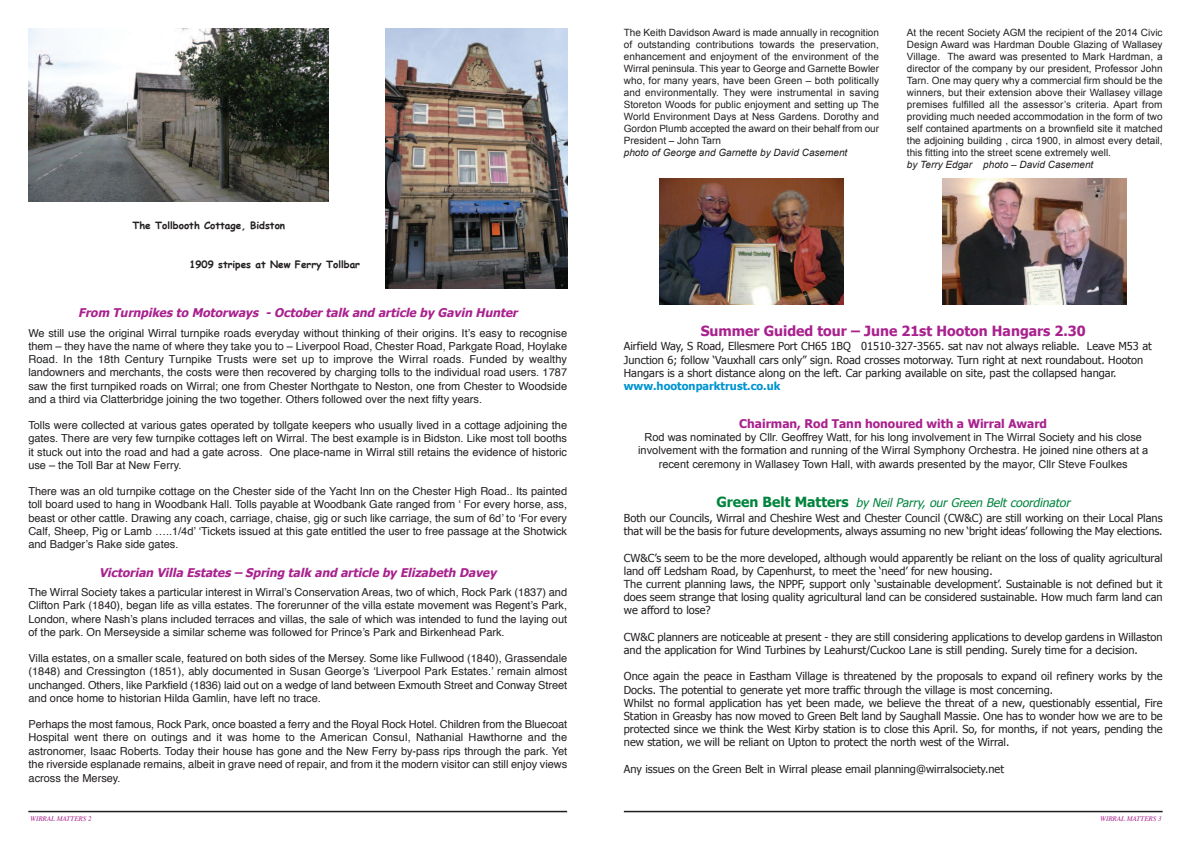
<style>
.page{position:relative;width:1191px;height:842px;background:#fff}
.page>*{position:absolute;margin:0;border:0;box-sizing:border-box;transform-origin:0 0}
.t1{font:700 14px "Tahoma";color:#a9218e}
.t2{font:italic 700 12px "Tahoma";color:#a9218e}
.t3{font:italic 12px "Tahoma";color:#00843d}
.t4{font:700 12px "Tahoma";color:#a9218e}
.t5{font:11px/13.2px "Helvetica";color:#231f20;text-align:justify}
.t6{font:11px/13.2px "Tahoma";color:#231f20}
.t7{font:11px/13.6px "Arial";color:#231f20;text-align:center}
.t8{font:700 11px "Tahoma";color:#0094d1}
.t9{font:10px/12px "Arial";color:#231f20;text-align:justify}
.t10{font:italic 10px "Arial";color:#231f20}
.t11{font:700 10px "Comic Sans MS";color:#231f20}
.t12{font:italic 7px "Times";color:#a9218e}
.s1{font-weight:700;font-style:normal;font-size:14px}
</style>
<div class="page">
<hr style="left:28px;top:811px;width:539px;height:1px;background:#231f20">
<hr style="left:624px;top:811px;width:538px;height:1px;background:#231f20">
<img style="left:28px;top:28px;width:301px;height:174px">
<img style="left:386px;top:28px;width:181px;height:260px">
<img style="left:659px;top:179px;width:184px;height:125px">
<img style="left:943px;top:179px;width:183px;height:125px">
<p class="t11" style="left:132px;top:218px;width:154px">The Tollbooth Cottage, Bidston</p>
<p class="t11" style="left:189px;top:257px;width:172px">1909 stripes at New Ferry Tollbar</p>
<p class="t2" style="left:78px;top:305px;width:443px">From Turnpikes to Motorways - October talk and article by Gavin Hunter</p>
<p class="t5" style="left:28px;top:327px;width:540px">We still use the original Wirral turnpike roads everyday without thinking of their origins. It’s easy to recognise them – they have the name of where they take you to – Liverpool Road, Chester Road, Parkgate Road, Hoylake Road. In the 18th Century Turnpike Trusts were set up to improve the Wirral roads. Funded by wealthy landowners and merchants, the costs were then recovered by charging tolls to the individual road users. 1787 saw the first turnpiked roads on Wirral; one from Chester Northgate to Neston, one from Chester to Woodside and a third via Clatterbridge joining the two together. Others followed over the next fifty years.</p>
<p class="t5" style="left:28px;top:420px;width:540px">Tolls were collected at various gates operated by tollgate keepers who usually lived in a cottage adjoining the gates. There are very few turnpike cottages left on Wirral. The best example is in Bidston. Like most toll booths it stuck out into the road and had a gate across. One place-name in Wirral still retains the evidence of historic use – the Toll Bar at New Ferry.</p>
<p class="t5" style="left:28px;top:486px;width:540px">There was an old turnpike cottage on the Chester side of the Yacht Inn on the Chester High Road.. Its painted toll board used to hang in Woodbank Hall. Tolls payable at Woodbank Gate ranged from ‘ For every horse, ass, beast or other cattle. Drawing any coach, carriage, chaise, gig or such like carriage, the sum of 6d’ to ‘For every Calf, Sheep, Pig or Lamb …..1/4d’ ‘Tickets issued at this gate entitled the user to free passage at the Shotwick and Badger’s Rake side gates.</p>
<p class="t2" style="left:99px;top:564px;width:399px">Victorian Villa Estates – Spring talk and article by Elizabeth Davey</p>
<p class="t5" style="left:28px;top:587px;width:540px">The Wirral Society takes a particular interest in Wirral’s Conservation Areas, two of which, Rock Park (1837) and Clifton Park (1840), began life as villa estates. The forerunner of the villa estate movement was Regent’s Park, London, where Nash’s plans included terraces and villas, the sale of which was intended to fund the laying out of the park. On Merseyside a similar scheme was followed for Prince’s Park and Birkenhead Park.</p>
<p class="t5" style="left:28px;top:653px;width:540px">Villa estates, on a smaller scale, featured on both sides of the Mersey. Some like Fullwood (1840), Grassendale (1848) and Cressington (1851), ably documented in Susan George’s ‘Liverpool Park Estates.’ remain almost unchanged. Others, like Parkfield (1836) laid out on a wedge of land between Exmouth Street and Conway Street and once home to historian Hilda Gamlin, have left no trace.</p>
<p class="t5" style="left:28px;top:718px;width:540px">Perhaps the most famous, Rock Park, once boasted a ferry and the Royal Rock Hotel. Children from the Bluecoat Hospital went there on outings and it was home to the American Consul, Nathanial Hawthorne and the astronomer, Isaac Roberts. Today their house has gone and the New Ferry by-pass rips through the park. Yet the riverside esplanade remains, albeit in grave need of repair, and from it the modern visitor can still enjoy views across the Mersey.</p>
<p class="t9" style="left:624px;top:26px;width:257px">The Keith Davidson Award is made annually in recognition of outstanding contributions towards the preservation, enhancement and enjoyment of the environment of the Wirral peninsula. This year to George and Garnette Bowler who, for many years, have been Green – both politically and environmentally. They were instrumental in saving Storeton Woods for public enjoyment and setting up The World Environment Days at Ness Gardens. Dorothy and Gordon Plumb accepted the award on their behalf from our President – John Tarn</p>
<p class="t10" style="left:624px;top:147px;width:225px">photo of George and Garnette by David Casement</p>
<p class="t9" style="left:907px;top:26px;width:257px">At the recent Society AGM the recipient of the 2014 Civic Design Award was Hardman Double Glazing of Wallasey Village. The award was presented to Mark Hardman, a director of the company by our president, Professor John Tarn. One may query why a commercial firm should be the winners, but their extension above their Wallasey village premises fulfilled all the assessor’s criteria. Apart from providing much needed accommodation in the form of two self contained apartments on a brownfield site it matched the adjoining building , circa 1900, in almost every detail, this fitting into the street scene extremely well.</p>
<p class="t10" style="left:907px;top:159px;width:188px">by Terry Edgar photo – David Casement</p>
<p class="t1" style="left:701px;top:322px;width:386px">Summer Guided tour – June 21st Hooton Hangars 2.30</p>
<p class="t6" style="left:624px;top:339px;width:529px">Airfield Way, S Road, Ellesmere Port CH65 1BQ 01510-327-3565. sat nav not always reliable. Leave M53 at<br>Junction 6; follow ‘Vauxhall cars only” sign. Road crosses motorway. Turn right at next roundabout. Hooton<br>Hangars is a short distance along on the left. Car parking available on site, past the collapsed hangar.</p>
<p class="t8" style="left:624px;top:379px;width:158px">www.hootonparktrust.co.uk</p>
<p class="t4" style="left:739px;top:416px;width:309px">Chairman, Rod Tann honoured with a Wirral Award</p>
<p class="t7" style="left:638px;top:431px;width:511px">Rod was nominated by Cllr. Geoffrey Watt, for his long involvement in The Wirral Society and his close involvement with the formation and running of the Wirral Symphony Orchestra. He joined nine others at a recent ceremony in Wallasey Town Hall, with awards presented by the mayor, Cllr Steve Foulkes</p>
<p class="t3" style="left:716px;top:495px;width:358px"><span class="s1">G r e e n B e l t M a t t e r s</span> by Neil Parry, our Green Belt coordinator</p>
<p class="t6" style="left:624px;top:511px;width:540px">Both our Councils, Wirral and Cheshire West and Chester Council (CW&amp;C) are still working on their Local Plans that will be the basis for future developments, always assuming no new ‘bright ideas’ following the May elections.</p>
<p class="t6" style="left:624px;top:550px;width:540px">CW&amp;C’s seem to be the more developed, although would apparently be reliant on the loss of quality agricultural land off Ledsham Road, by Capenhurst, to meet the ‘need’ for new housing.<br>The current planning laws, the NPPF, support only ‘sustainable development’. Sustainable is not defined but it does seem strange that losing quality agricultural land can be considered sustainable. How much farm land can we afford to lose?</p>
<p class="t6" style="left:624px;top:630px;width:540px">CW&amp;C planners are noticeable at present - they are still considering applications to develop gardens in Willaston and the application for Wind Turbines by Leahurst/Cuckoo Lane is still pending. Surely time for a decision.</p>
<p class="t6" style="left:624px;top:669px;width:540px">Once again the peace in Eastham Village is threatened by the proposals to expand oil refinery works by the Docks. The potential to generate yet more traffic through the village is most concerning.<br>Whilst no formal application has yet been made, we believe the threat of a new, questionably essential, Fire Station in Greasby has now moved to Green Belt land by Saughall Massie. One has to wonder how we are to be protected since we think the West Kirby station is to close this April. So, for months, if not years, pending the new station, we will be reliant on Upton to protect the north west of the Wirral.</p>
<p class="t6" style="left:624px;top:762px;width:382px">Any issues on the Green Belt in Wirral please email planning@wirralsociety.net</p>
<p class="t12" style="left:30px;top:815px;width:63px">WIRRAL MATTERS 2</p>
<p class="t12" style="left:1100px;top:815px;width:63px">WIRRAL MATTERS 3</p>
</div>
